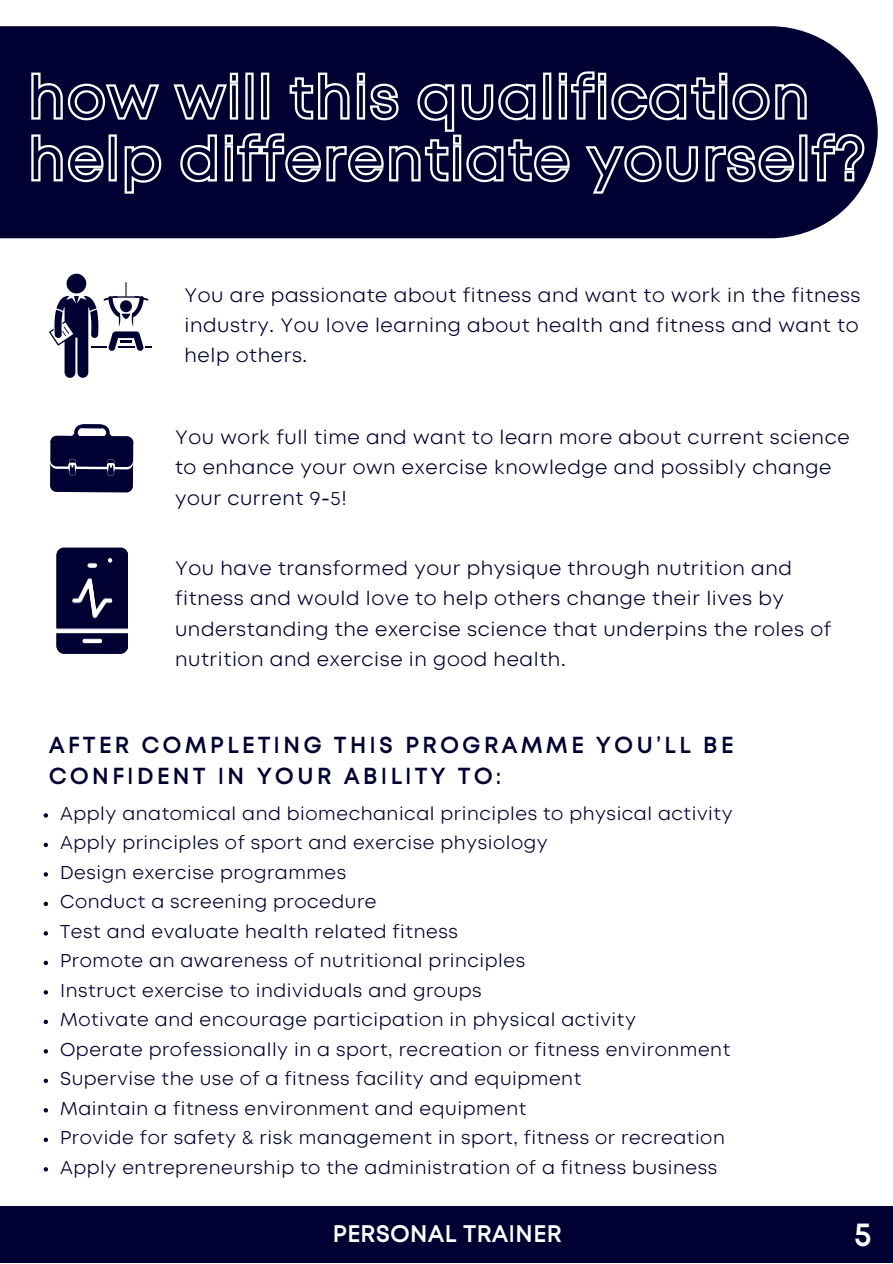
<style>
.page{position:relative;width:893px;height:1264px;background:#fff}
.page>*{position:absolute;margin:0;border:0;box-sizing:border-box;transform-origin:0 0}
.t1{font:800 33.75px "Lorin";color:#fff}
.t2{font:800 24px "Lorin";color:#fff}
.t3{font:800 23.1px/31.5px "Lorin";letter-spacing:.13em;color:#003}
.t4{font:300 19.5px/30.3px "Lorin";letter-spacing:.03em;color:#003}
.t5{font:300 18.45px/29.4px "Lorin";letter-spacing:.03em;color:#003}
</style>
<div class="page">
<div style="left:0;top:1206px;width:892px;height:56px;background:#003"></div>
<svg style="left:49px;top:274px;width:102px;height:104px"></svg>
<div style="left:0;top:26px;width:877px;height:212px;background:#003"></div>
<img style="left:56px;top:547px;width:71px;height:107px">
<svg style="left:44px;top:813px;width:4px;height:4px"></svg>
<svg style="left:44px;top:842px;width:4px;height:5px"></svg>
<svg style="left:44px;top:872px;width:4px;height:4px"></svg>
<svg style="left:44px;top:901px;width:4px;height:5px"></svg>
<svg style="left:44px;top:931px;width:4px;height:4px"></svg>
<svg style="left:44px;top:960px;width:4px;height:5px"></svg>
<svg style="left:44px;top:990px;width:4px;height:4px"></svg>
<svg style="left:44px;top:1019px;width:4px;height:5px"></svg>
<svg style="left:44px;top:1049px;width:4px;height:4px"></svg>
<svg style="left:44px;top:1078px;width:4px;height:5px"></svg>
<svg style="left:44px;top:1108px;width:4px;height:4px"></svg>
<svg style="left:44px;top:1137px;width:4px;height:4px"></svg>
<svg style="left:44px;top:1167px;width:4px;height:4px"></svg>
<svg style="left:30px;top:70px;width:778px;height:62px;background:#2d2d57"></svg>
<svg style="left:30px;top:132px;width:835px;height:63px;background:#2e2e58"></svg>
<svg style="left:50px;top:424px;width:83px;height:68px"></svg>
<p class="t4" style="left:184px;top:281px;width:677px;text-align:justify">You are passionate about fitness and want to work in the fitness industry. You love learning about health and fitness and want to help others.</p>
<p class="t4" style="left:175px;top:423px;width:676px">You work full time and want to learn more about current science to enhance your own exercise knowledge and possibly change your current 9-5!</p>
<p class="t4" style="left:175px;top:554px;width:657px">You have transformed your physique through nutrition and fitness and would love to help others change their lives by understanding the exercise science that underpins the roles of nutrition and exercise in good health.</p>
<p class="t3" style="left:49px;top:730px;width:686px">AFTER COMPLETING THIS PROGRAMME YOU’LL BE<br>CONFIDENT IN YOUR ABILITY TO:</p>
<p class="t5" style="left:60px;top:799px;width:673px">Apply anatomical and biomechanical principles to physical activity Apply principles of sport and exercise physiology<br>Design exercise programmes<br>Conduct a screening procedure<br>Test and evaluate health related fitness<br>Promote an awareness of nutritional principles<br>Instruct exercise to individuals and groups<br>Motivate and encourage participation in physical activity<br>Operate professionally in a sport, recreation or fitness environment Supervise the use of a fitness facility and equipment<br>Maintain a fitness environment and equipment<br>Provide for safety &amp; risk management in sport, fitness or recreation Apply entrepreneurship to the administration of a fitness business</p>
<h2 class="t2" style="left:332px;top:1222px;width:231px">PERSONAL TRAINER</h2>
<h1 class="t1" style="left:854px;top:1218px;width:19px">5</h1>
</div>
